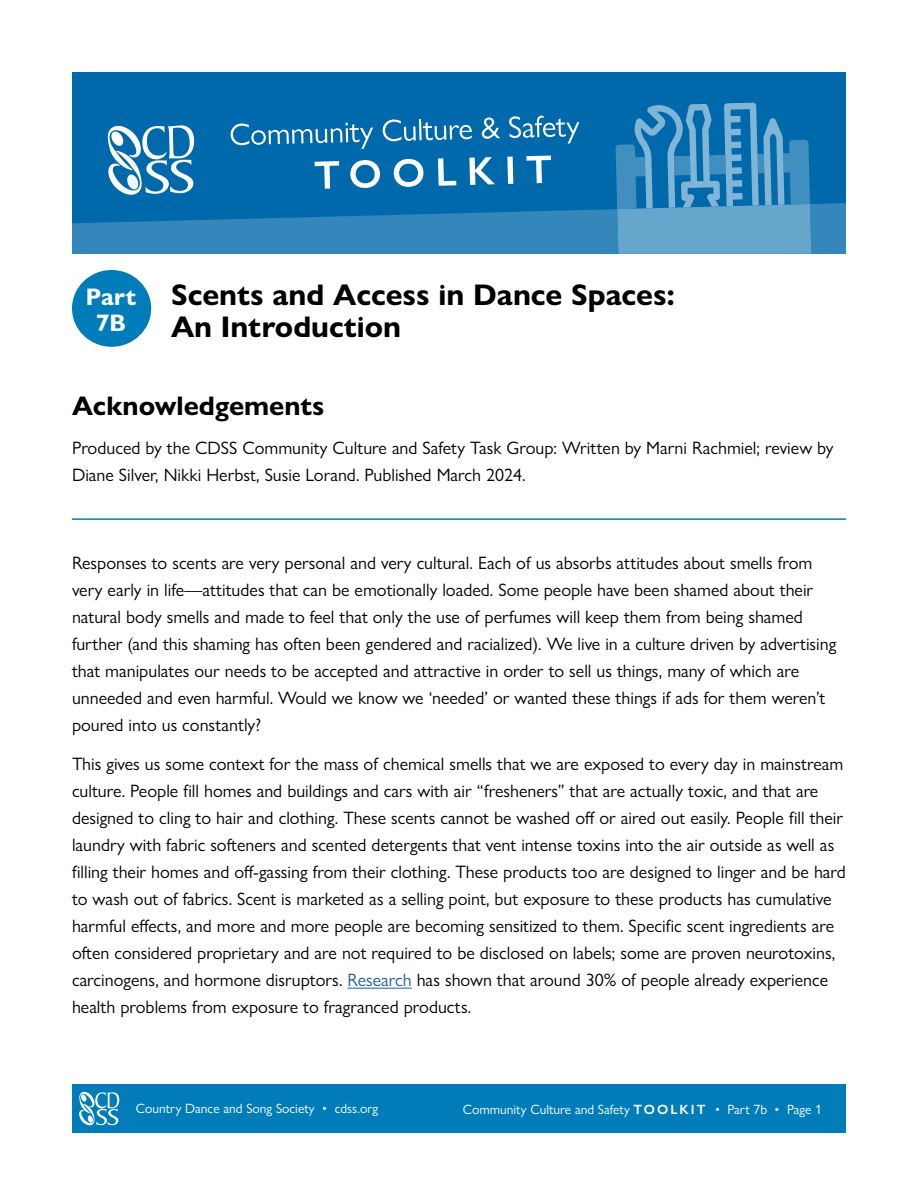
<style>
.page{position:relative;width:918px;height:1188px;background:#fff}
.page>*{position:absolute;margin:0;border:0;box-sizing:border-box;transform-origin:0 0}
.t1{font:700 30px/31.5px "Gill Sans Nova";color:#000}
.t2{font:700 27px "Gill Sans Nova";color:#000}
.t3{font:700 24px/25.5px "Gill Sans Nova";letter-spacing:.005em;color:#fff;text-align:center}
.t4{font:18px/27px "Gill Sans Nova";color:#000}
.t5{font:13.5px "Gill Sans Nova";color:#fff}
.s1{color:#215e9e}
.s2{font-weight:600}
</style>
<div class="page">
<div style="left:72px;top:1084px;width:774px;height:49px;background:#007db9"></div>
<svg style="left:79px;top:1092px;width:40px;height:33px"></svg>
<hr style="left:72px;top:518px;width:774px;height:2px;background:#007db9">
<hr style="left:348px;top:988px;width:64px;height:1px;background:#215e9e">
<div style="left:72px;top:72px;width:774px;height:182px;background:#0069ab"></div>
<svg style="left:72px;top:103px;width:774px;height:151px"></svg>
<div style="left:72px;top:270px;width:79px;height:77px;background:#007db9;border-radius:50%"></div>
<h3 class="t3" style="left:86px;top:285px;width:52px">Part<br>7B</h3>
<h1 class="t1" style="left:171px;top:279px;width:505px">Scents and Access in Dance Spaces:<br>An Introduction</h1>
<h2 class="t2" style="left:72px;top:389px;width:254px">Acknowledgements</h2>
<p class="t4" style="left:72px;top:434px;width:763px">Produced by the CDSS Community Culture and Safety Task Group: Written by Marni Rachmiel; review by<br>Diane Silver, Nikki Herbst, Susie Lorand. Published March 2024.</p>
<p class="t4" style="left:72px;top:550px;width:766px">Responses to scents are very personal and very cultural. Each of us absorbs attitudes about smells from very early in life—attitudes that can be emotionally loaded. Some people have been shamed about their natural body smells and made to feel that only the use of perfumes will keep them from being shamed further (and this shaming has often been gendered and racialized). We live in a culture driven by advertising that manipulates our needs to be accepted and attractive in order to sell us things, many of which are unneeded and even harmful. Would we know we ‘needed’ or wanted these things if ads for them weren’t poured into us constantly?</p>
<p class="t4" style="left:72px;top:751px;width:776px">This gives us some context for the mass of chemical smells that we are exposed to every day in mainstream culture. People fill homes and buildings and cars with air “fresheners” that are actually toxic, and that are designed to cling to hair and clothing. These scents cannot be washed off or aired out easily. People fill their laundry with fabric softeners and scented detergents that vent intense toxins into the air outside as well as filling their homes and off-gassing from their clothing. These products too are designed to linger and be hard to wash out of fabrics. Scent is marketed as a selling point, but exposure to these products has cumulative harmful effects, and more and more people are becoming sensitized to them. Specific scent ingredients are often considered proprietary and are not required to be disclosed on labels; some are proven neurotoxins, carcinogens, and hormone disruptors. <span class="s1">Research</span> has shown that around 30% of people already experience health problems from exposure to fragranced products.</p>
<p class="t5" style="left:136px;top:1100px;width:244px">Country Dance and Song Society • cdss.org</p>
<p class="t5" style="left:463px;top:1101px;width:361px">Community Culture and Safety <span class="s2">TOOLKIT</span> • Part 7b • Page 1</p>
</div>
